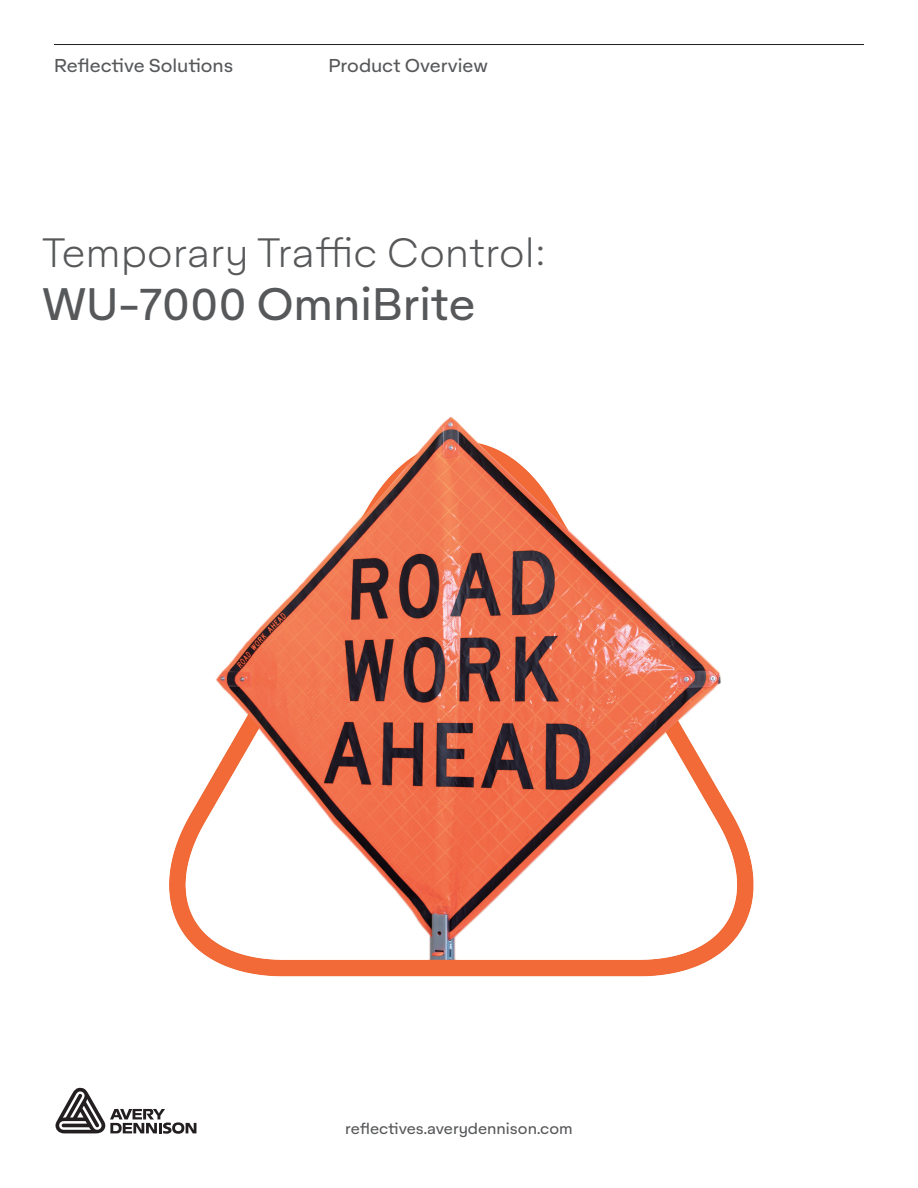
<style>
.page{position:relative;width:918px;height:1188px;background:#fff}
.page>*{position:absolute;margin:0;border:0;box-sizing:border-box;transform-origin:0 0}
.t1{font:43.95px "Aktifo A";color:#57585a}
.t2{font:300 39.45px "Aktifo A";color:#57585a}
.t3{font:18px "Aktifo A";letter-spacing:-.005em;color:#57585a}
.t4{font:15px "Aktifo A";color:#57585a}
</style>
<div class="page">
<svg style="left:55px;top:1087px;width:141px;height:47px"></svg>
<hr style="left:54px;top:44px;width:810px;height:1px;background:#231f20">
<img style="left:169px;top:417px;width:585px;height:560px">
<p class="t3" style="left:54px;top:54px;width:181px">Reflective Solutions</p>
<p class="t3" style="left:328px;top:54px;width:161px">Product Overview</p>
<p class="t2" style="left:42px;top:229px;width:506px">Temporary Traffic Control:</p>
<p class="t1" style="left:42px;top:276px;width:435px">WU-7000 OmniBrite</p>
<p class="t4" style="left:345px;top:1119px;width:229px">reflectives.averydennison.com</p>
</div>
